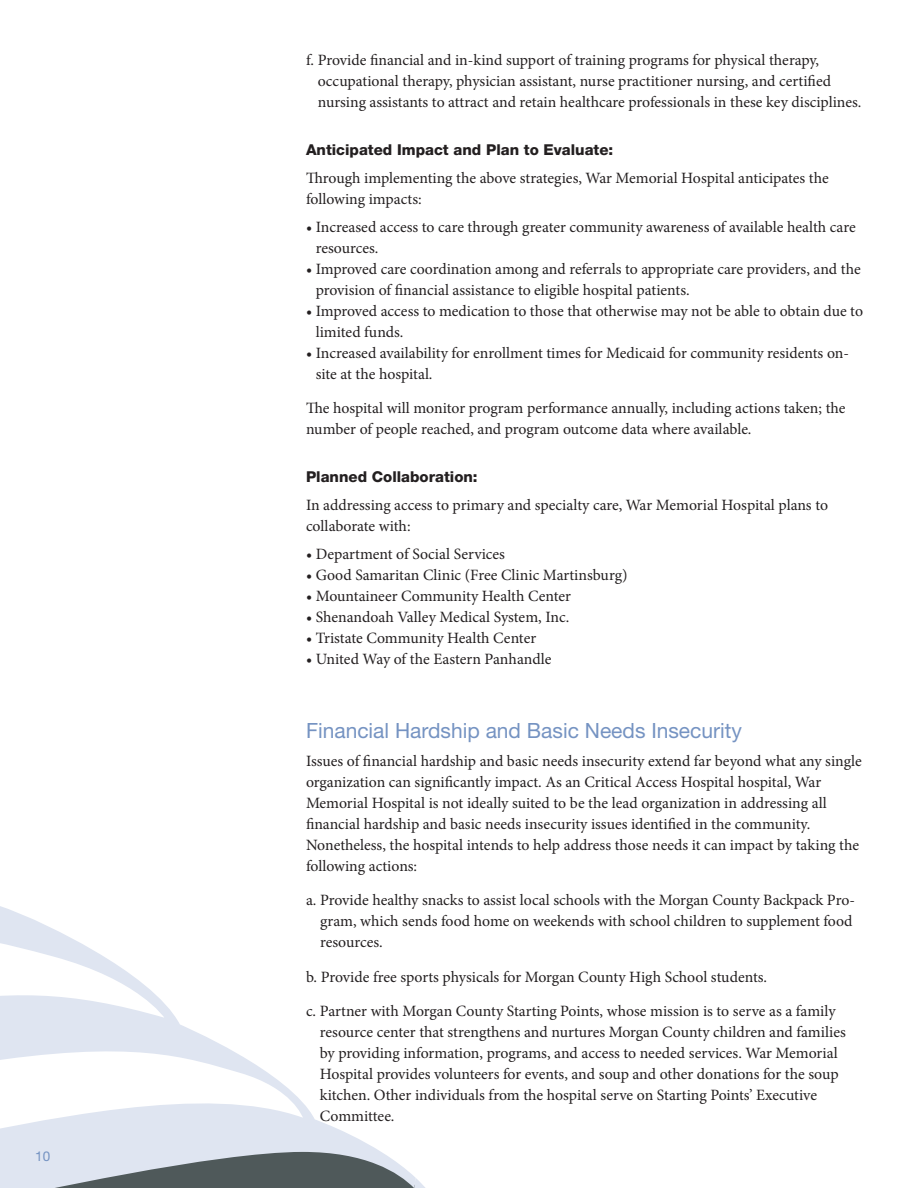
<style>
.page{position:relative;width:918px;height:1188px;background:#fff}
.page>*{position:absolute;margin:0;border:0;box-sizing:border-box;transform-origin:0 0}
.t1{font:21px "Helvetica Neue LT Std";color:#7593c2}
.t2{font:15.75px/21px "Minion Pro";color:#231f20}
.t3{font:800 15px "Helvetica Neue LT Std";color:#231f20}
.t4{font:13.5px "Helvetica Neue LT Std";color:#7593c2}
</style>
<div class="page">
<svg style="left:0;top:906px;width:416px;height:282px"></svg>
<p class="t4" style="left:35px;top:1148px;width:17px">10</p>
<p class="t2" style="left:318px;top:50px;width:545px;text-indent:-12px">f. Provide financial and in-kind support of training programs for physical therapy, occupational therapy, physician assistant, nurse practitioner nursing, and certified nursing assistants to attract and retain healthcare professionals in these key disciplines.</p>
<p class="t3" style="left:306px;top:141px;width:309px">Anticipated Impact and Plan to Evaluate:</p>
<p class="t2" style="left:306px;top:168px;width:524px">Through implementing the above strategies, War Memorial Hospital anticipates the following impacts:</p>
<p class="t2" style="left:316px;top:216px;width:541px;text-indent:-10px">• Increased access to care through greater community awareness of available health care resources.</p>
<p class="t2" style="left:316px;top:258px;width:547px;text-indent:-10px">• Improved care coordination among and referrals to appropriate care providers, and the provision of financial assistance to eligible hospital patients.</p>
<p class="t2" style="left:316px;top:300px;width:549px;text-indent:-10px">• Improved access to medication to those that otherwise may not be able to obtain due to limited funds.</p>
<p class="t2" style="left:316px;top:342px;width:535px;text-indent:-10px">• Increased availability for enrollment times for Medicaid for community residents on&shy;site at the hospital.</p>
<p class="t2" style="left:306px;top:398px;width:541px">The hospital will monitor program performance annually, including actions taken; the number of people reached, and program outcome data where available.</p>
<p class="t3" style="left:306px;top:468px;width:173px">Planned Collaboration:</p>
<p class="t2" style="left:306px;top:495px;width:524px">In addressing access to primary and specialty care, War Memorial Hospital plans to collaborate with:</p>
<p class="t2" style="left:306px;top:543px;width:201px">• Department of Social Services</p>
<p class="t2" style="left:306px;top:564px;width:323px">• Good Samaritan Clinic (Free Clinic Martinsburg)</p>
<p class="t2" style="left:306px;top:585px;width:267px">• Mountaineer Community Health Center</p>
<p class="t2" style="left:306px;top:606px;width:265px">• Shenandoah Valley Medical System, Inc.</p>
<p class="t2" style="left:306px;top:627px;width:232px">• Tristate Community Health Center</p>
<p class="t2" style="left:306px;top:648px;width:247px">• United Way of the Eastern Panhandle</p>
<h1 class="t1" style="left:306px;top:718px;width:437px">Financial Hardship and Basic Needs Insecurity</h1>
<p class="t2" style="left:306px;top:750px;width:557px">Issues of financial hardship and basic needs insecurity extend far beyond what any single organization can significantly impact. As an Critical Access Hospital hospital, War Memorial Hospital is not ideally suited to be the lead organization in addressing all financial hardship and basic needs insecurity issues identified in the community.<br>Nonetheless, the hospital intends to help address those needs it can impact by taking the following actions:</p>
<p class="t2" style="left:320px;top:890px;width:536px;text-indent:-14px">a. Provide healthy snacks to assist local schools with the Morgan County Backpack Pro&shy;gram, which sends food home on weekends with school children to supplement food resources.</p>
<p class="t2" style="left:306px;top:960px;width:531px;line-height:34.5px">b. Provide free sports physicals for Morgan County High School students.<br>c. Partner with Morgan County Starting Points, whose mission is to serve as a family</p>
<p class="t2" style="left:320px;top:1022px;width:527px">resource center that strengthens and nurtures Morgan County children and families by providing information, programs, and access to needed services. War Memorial Hospital provides volunteers for events, and soup and other donations for the soup kitchen. Other individuals from the hospital serve on Starting Points’ Executive Committee.</p>
</div>
